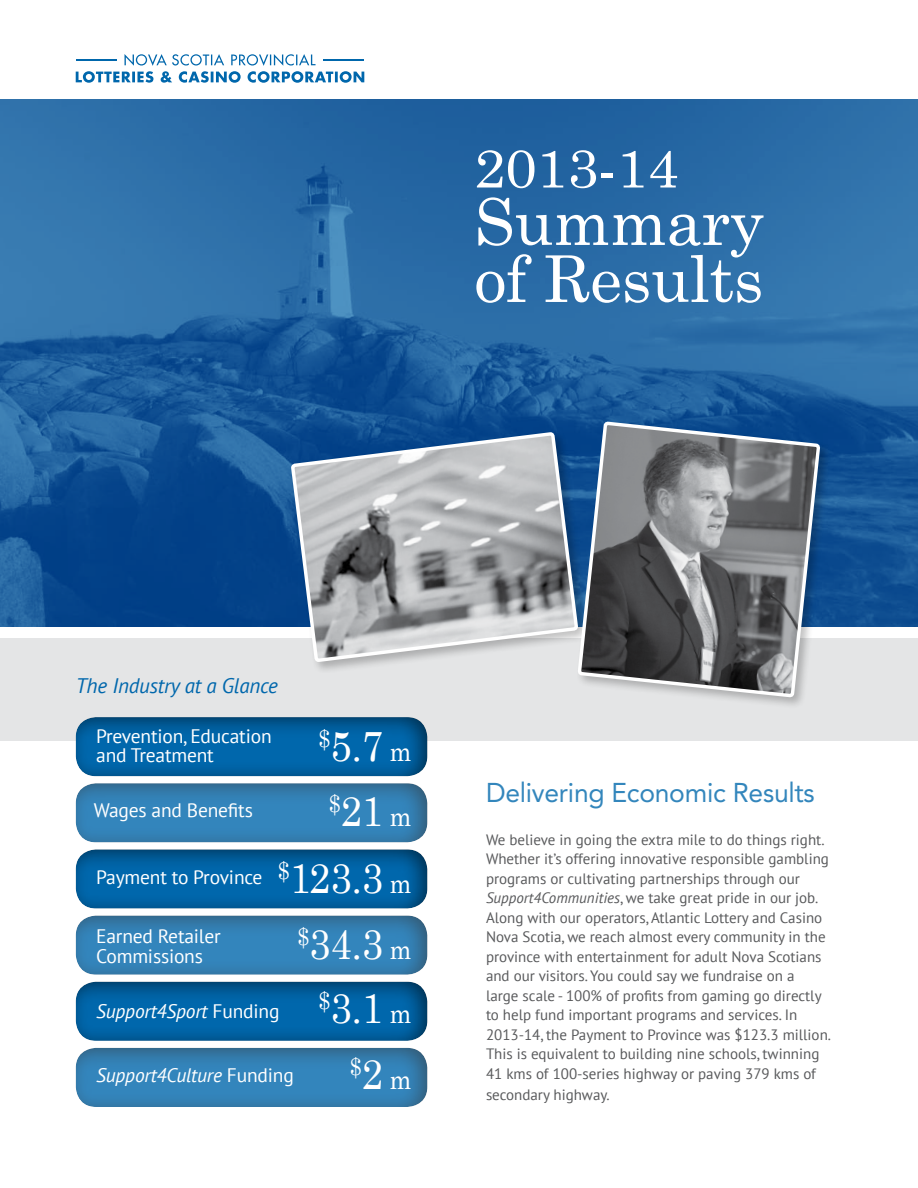
<style>
.page{position:relative;width:918px;height:1188px;background:#fff}
.page>*{position:absolute;margin:0;border:0;box-sizing:border-box;transform-origin:0 0}
.t1{font:64.5px/57px "Century Schoolbook";letter-spacing:-.01em;color:#fff}
.t2{font:54px "Century Schoolbook";letter-spacing:-.01em;color:#fff;scale:1.05 1}
.t3{font:42px "Century Schoolbook";color:#fff;scale:.92 1}
.t4{font:27px "Avenir";letter-spacing:-.01em;color:#3386bc}
.t5{font:24.45px "Century Schoolbook";color:#fff;scale:.92 1}
.t6{font:italic 21px "PT Sans";letter-spacing:-.01em;color:#0067ac}
.t7{font:19.5px/19.5px "PT Sans";letter-spacing:-.01em;color:#fff}
.t8{font:italic 19.5px "PT Sans";letter-spacing:-.01em;color:#fff}
.t9{font:15px/19.5px "PT Sans";color:#58595b}
.s1{font-size:27px}
.s2{font-family:"Century Schoolbook";font-size:42px}
.s3{font-family:"Century Schoolbook";font-size:27px}
.s4{font-style:normal}
.s5{font-size:42px}
.s6{font-style:italic}
</style>
<div class="page">
<img style="left:0;top:99px;width:918px;height:527px">
<svg style="left:76px;top:54px;width:288px;height:29px"></svg>
<hr style="left:76px;top:59px;width:41px;height:2px;background:#0067ac">
<hr style="left:323px;top:59px;width:41px;height:2px;background:#0067ac">
<div style="left:0;top:638px;width:918px;height:102px;background:#e4e5e6"></div>
<div style="left:75px;top:715px;width:354px;height:62px;background:#000;opacity:.55"></div>
<svg style="left:291px;top:432px;width:284px;height:238px;background:#a1a9b2"></svg>
<div style="left:75px;top:782px;width:354px;height:61px;background:#000;opacity:.55"></div>
<div style="left:75px;top:847px;width:357px;height:63px;background:#000;opacity:.55"></div>
<div style="left:75px;top:914px;width:354px;height:62px;background:#000;opacity:.55"></div>
<div style="left:75px;top:980px;width:354px;height:61px;background:#000;opacity:.55"></div>
<div style="left:575px;top:419px;width:257px;height:290px;background:#000;opacity:.24"></div>
<svg style="left:576px;top:420px;width:246px;height:289px;background:#727a84"></svg>
<div style="left:75px;top:1046px;width:354px;height:62px;background:#000;opacity:.55"></div>
<h2 class="t2" style="left:474px;top:134px;width:196px">2013-14</h2>
<h1 class="t1" style="left:474px;top:192px;width:291px">Summary of Results</h1>
<h3 class="t6" style="left:76px;top:673px;width:204px">The Industry at a Glance</h3>
<h3 class="t7" style="left:96px;top:726px;width:177px">Prevention, Education and Treatment</h3>
<h3 class="t3" style="left:318px;top:719px;width:103px"><sup>$</sup>5.7 <span class="s1">m</span></h3>
<h3 class="t7" style="left:94px;top:800px;width:160px">Wages and Benefits</h3>
<h3 class="t3" style="left:328px;top:785px;width:92px"><sup>$</sup>21 <span class="s1">m</span></h3>
<h3 class="t7" style="left:96px;top:867px;width:317px">Payment to Province <sup>$</sup><span class="s2">123.3</span> <span class="s3">m</span></h3>
<h3 class="t7" style="left:96px;top:926px;width:126px">Earned Retailer<br>Commissions</h3>
<h3 class="t3" style="left:297px;top:917px;width:126px"><sup>$</sup>34.3 <span class="s1">m</span></h3>
<h3 class="t8" style="left:96px;top:998px;width:185px">Support4Sport <span class="s4">Funding</span></h3>
<h3 class="t3" style="left:318px;top:982px;width:103px"><sup>$</sup>3.1 <span class="s1">m</span></h3>
<h3 class="t8" style="left:96px;top:1063px;width:199px">Support4Culture <span class="s4">Funding</span></h3>
<h3 class="t5" style="left:350px;top:1051px;width:69px">$<span class="s5">2</span> <span class="s1">m</span></h3>
<h3 class="t4" style="left:486px;top:777px;width:330px">Delivering Economic Results</h3>
<p class="t9" style="left:486px;top:829px;width:347px">We believe in going the extra mile to do things right.<br>Whether it’s offering innovative responsible gambling programs or cultivating partnerships through our <span class="s6">Support4Communities</span>, we take great pride in our job.<br>Along with our operators, Atlantic Lottery and Casino Nova Scotia, we reach almost every community in the province with entertainment for adult Nova Scotians and our visitors. You could say we fundraise on a<br>large scale - 100% of profits from gaming go directly to help fund important programs and services. In 2013-14, the Payment to Province was $123.3 million.<br>This is equivalent to building nine schools, twinning 41 kms of 100-series highway or paving 379 kms of</p>
<p class="t9" style="left:486px;top:1084px;width:125px">secondary highway.</p>
</div>
